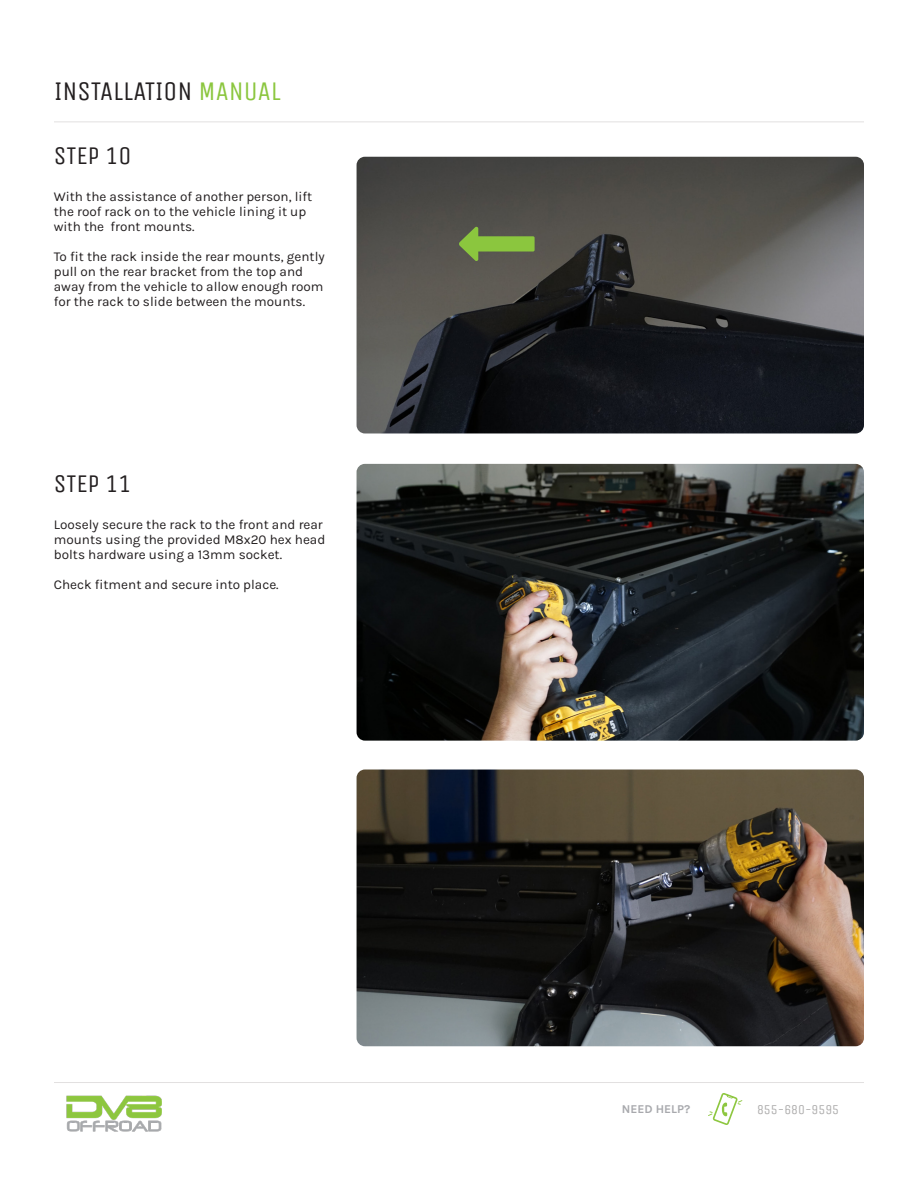
<style>
.page{position:relative;width:918px;height:1188px;background:#fff}
.page>*{position:absolute;margin:0;border:0;box-sizing:border-box;transform-origin:0 0}
.t1{font:27px "Unica One";color:#231f20}
.t2{font:25.5px "Unica One";color:#231f20}
.Body{font:13.5px/15px "Karla";color:#231f20}
.t3{font:13.5px "Unica One";color:#aeadad}
.t4{font:700 12px "Karla";color:#a8a9ad}
.s1{color:#8bc63e}
</style>
<div class="page">
<img style="left:357px;top:464px;width:507px;height:277px">
<img style="left:357px;top:770px;width:507px;height:276px">
<img style="left:357px;top:157px;width:507px;height:276px">
<svg style="left:708px;top:1093px;width:34px;height:32px"></svg>
<hr style="left:54px;top:122px;width:810px;height:1px;background:#e2e0e0">
<hr style="left:54px;top:1082px;width:810px;height:1px;background:#e2e0e0">
<img style="left:66px;top:1095px;width:96px;height:37px">
<svg style="left:459px;top:226px;width:76px;height:36px"></svg>
<p class="t1" style="left:54px;top:76px;width:228px">INSTALLATION <span class="s1">MANUAL</span></p>
<p class="t2" style="left:54px;top:141px;width:79px">STEP 10</p>
<p class="Body" style="left:54px;top:189px;width:260px">With the assistance of another person, lift the roof rack on to the vehicle lining it up with the front mounts.</p>
<p class="Body" style="left:54px;top:249px;width:272px">To fit the rack inside the rear mounts, gently pull on the rear bracket from the top and away from the vehicle to allow enough room for the rack to slide between the mounts.</p>
<p class="t2" style="left:54px;top:469px;width:79px">STEP 11</p>
<p class="Body" style="left:54px;top:517px;width:273px">Loosely secure the rack to the front and rear mounts using the provided M8x20 hex head bolts hardware using a 13mm socket.</p>
<p class="Body" style="left:54px;top:577px;width:226px">Check fitment and secure into place.</p>
<p class="t4" style="left:622px;top:1101px;width:70px">NEED HELP?</p>
<p class="t3" style="left:757px;top:1102px;width:84px">855-680-9595</p>
</div>
